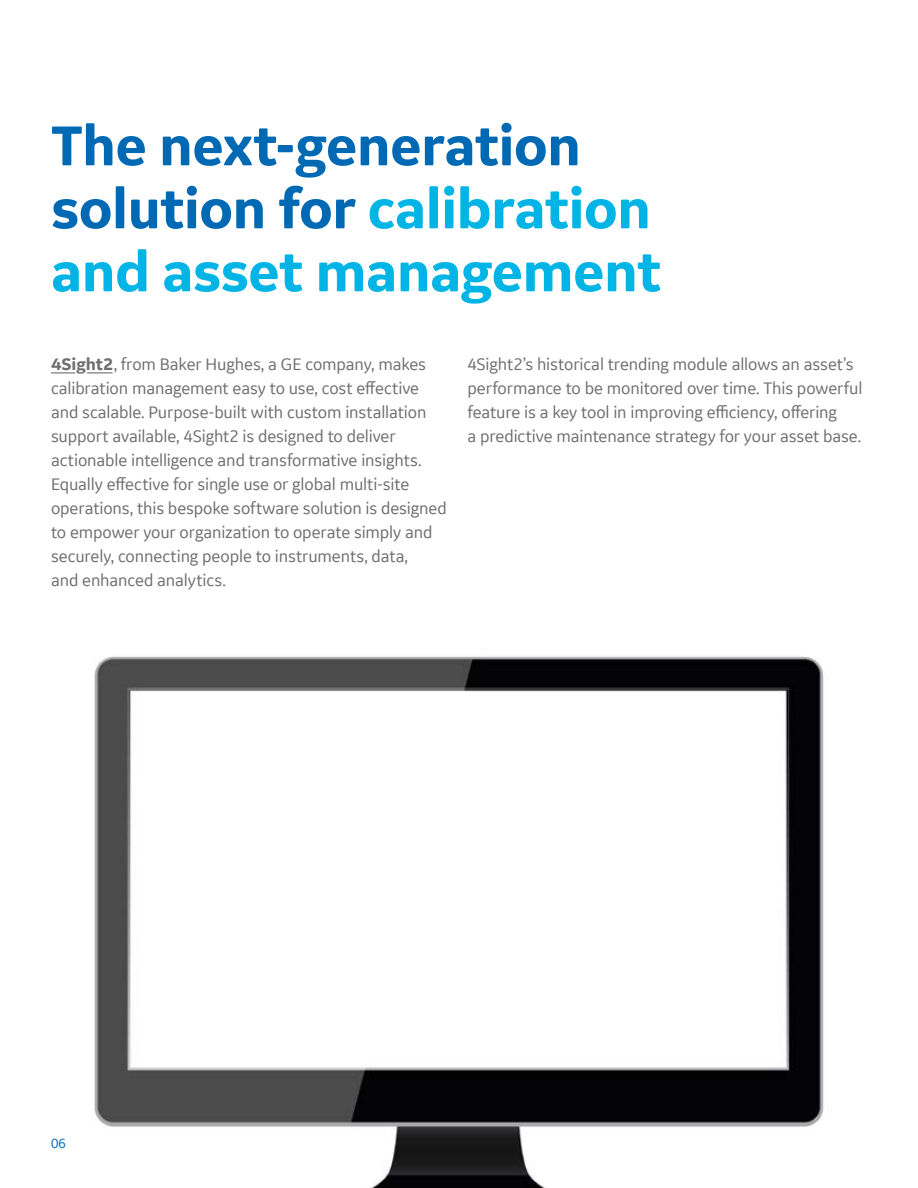
<style>
.page{position:relative;width:918px;height:1188px;background:#fff}
.page>*{position:absolute;margin:0;border:0;box-sizing:border-box;transform-origin:0 0}
.t1{font:700 60px/63px "GE Inspira Sans";letter-spacing:-.01em;color:#0069b4}
.t2{font:18px/24px "GE Inspira Sans";letter-spacing:-.005em;color:#706f6f}
.t3{font:14.25px "GE Inspira Sans";color:#0069b4}
.s1{color:#00b5e5}
.s2{font-weight:700}
</style>
<div class="page">
<img style="left:94px;top:656px;width:730px;height:532px">
<svg style="left:51px;top:372px;width:24px;height:1px"></svg>
<svg style="left:87px;top:372px;width:25px;height:1px"></svg>
<h1 class="t1" style="left:51px;top:113px;width:612px">The next-generation solution for <span class="s1">calibration and asset management</span></h1>
<p class="t2" style="left:51px;top:352px;width:397px"><span class="s2">4Sight2</span>, from Baker Hughes, a GE company, makes calibration management easy to use, cost effective and scalable. Purpose-built with custom installation support available, 4Sight2 is designed to deliver actionable intelligence and transformative insights.<br>Equally effective for single use or global multi-site operations, this bespoke software solution is designed to empower your organization to operate simply and securely, connecting people to instruments, data,<br>and enhanced analytics.</p>
<p class="t2" style="left:468px;top:352px;width:397px">4Sight2’s historical trending module allows an asset’s performance to be monitored over time. This powerful feature is a key tool in improving efficiency, offering<br>a predictive maintenance strategy for your asset base.</p>
<p class="t3" style="left:51px;top:1135px;width:16px">06</p>
</div>
